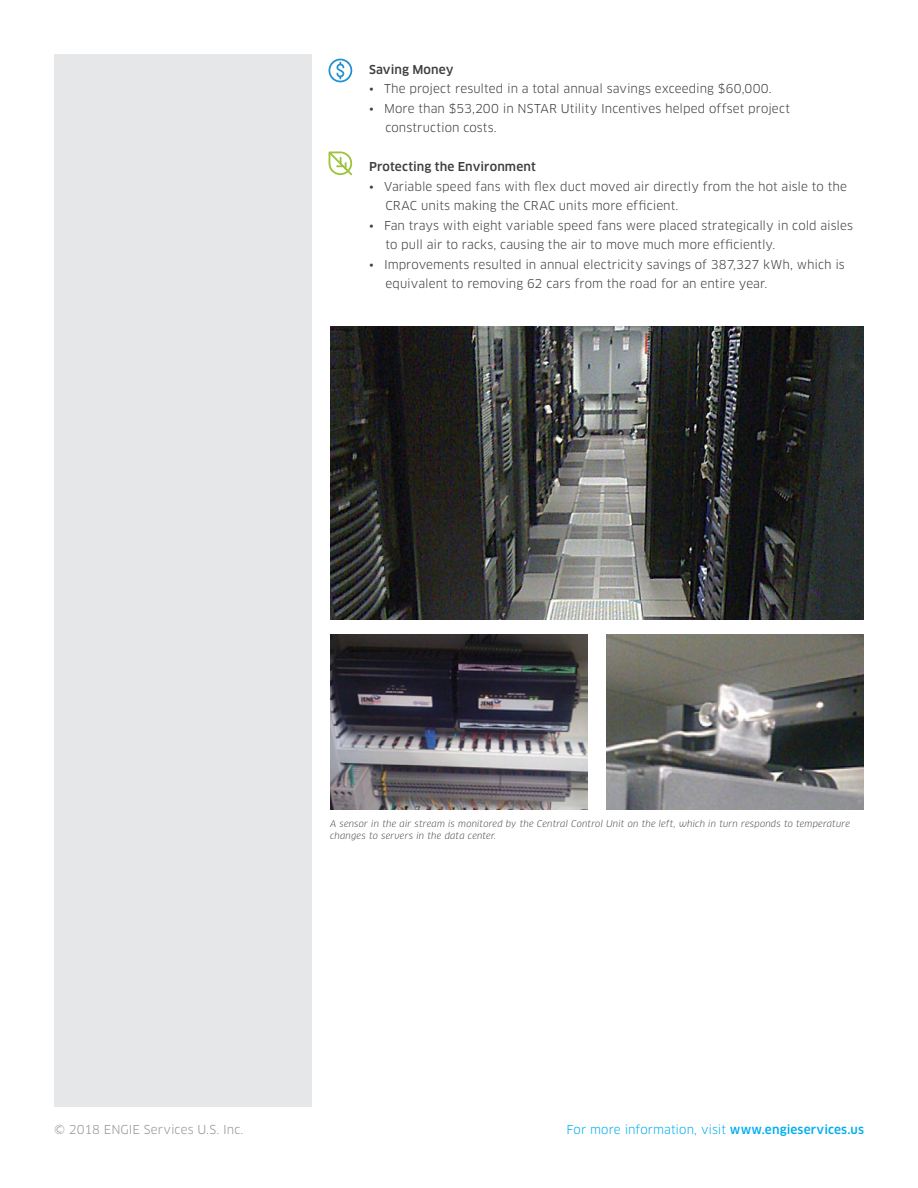
<style>
.page{position:relative;width:918px;height:1188px;background:#fff}
.page>*{position:absolute;margin:0;border:0;box-sizing:border-box;transform-origin:0 0}
.t1{font:12px/19.5px "Clan OT";letter-spacing:.005em;color:#3e3e3f}
.Footer_Copyright{font:12px "Clan OT";color:#00aeef}
.Body{font:500 12px "Clan OT";letter-spacing:.01em;color:#3e3e3f}
.Footer_Copyright-2{font:12px "Clan OT";letter-spacing:.005em;color:#939598}
.photo_caption_black{font:italic 9px/12px "Clan OT";letter-spacing:.015em;color:#3e3e3f}
.s1{font-weight:500}
</style>
<div class="page">
<div style="left:54px;top:54px;width:258px;height:1053px;background:#e6e7e9"></div>
<svg style="left:328px;top:59px;width:24px;height:23px"></svg>
<svg style="left:329px;top:152px;width:23px;height:23px"></svg>
<img style="left:330px;top:634px;width:258px;height:176px">
<img style="left:606px;top:634px;width:258px;height:176px">
<img style="left:330px;top:327px;width:534px;height:292px">
<p class="Body" style="left:369px;top:62px;width:86px">Saving Money</p>
<p class="t1" style="left:369px;top:79px;width:404px">• The project resulted in a total annual savings exceeding $60,000.</p>
<p class="t1" style="left:386px;top:98px;width:406px;text-indent:-16px">• More than $53,200 in NSTAR Utility Incentives helped offset project construction costs.</p>
<p class="Body" style="left:369px;top:160px;width:168px">Protecting the Environment</p>
<p class="t1" style="left:386px;top:176px;width:463px;text-indent:-16px">• Variable speed fans with flex duct moved air directly from the hot aisle to the<br>CRAC units making the CRAC units more efficient.</p>
<p class="t1" style="left:386px;top:215px;width:469px;text-indent:-16px">• Fan trays with eight variable speed fans were placed strategically in cold aisles to pull air to racks, causing the air to move much more efficiently.</p>
<p class="t1" style="left:386px;top:254px;width:461px;text-indent:-16px">• Improvements resulted in annual electricity savings of 387,327 kWh, which is equivalent to removing 62 cars from the road for an entire year.</p>
<p class="photo_caption_black" style="left:330px;top:818px;width:522px">A sensor in the air stream is monitored by the Central Control Unit on the left, which in turn responds to temperature changes to servers in the data center.</p>
<p class="Footer_Copyright-2" style="left:54px;top:1122px;width:191px">© 2018 ENGIE Services U.S. Inc.</p>
<p class="Footer_Copyright" style="left:566px;top:1122px;width:299px">For more information, visit <span class="s1">www.engieservices.us</span></p>
</div>
